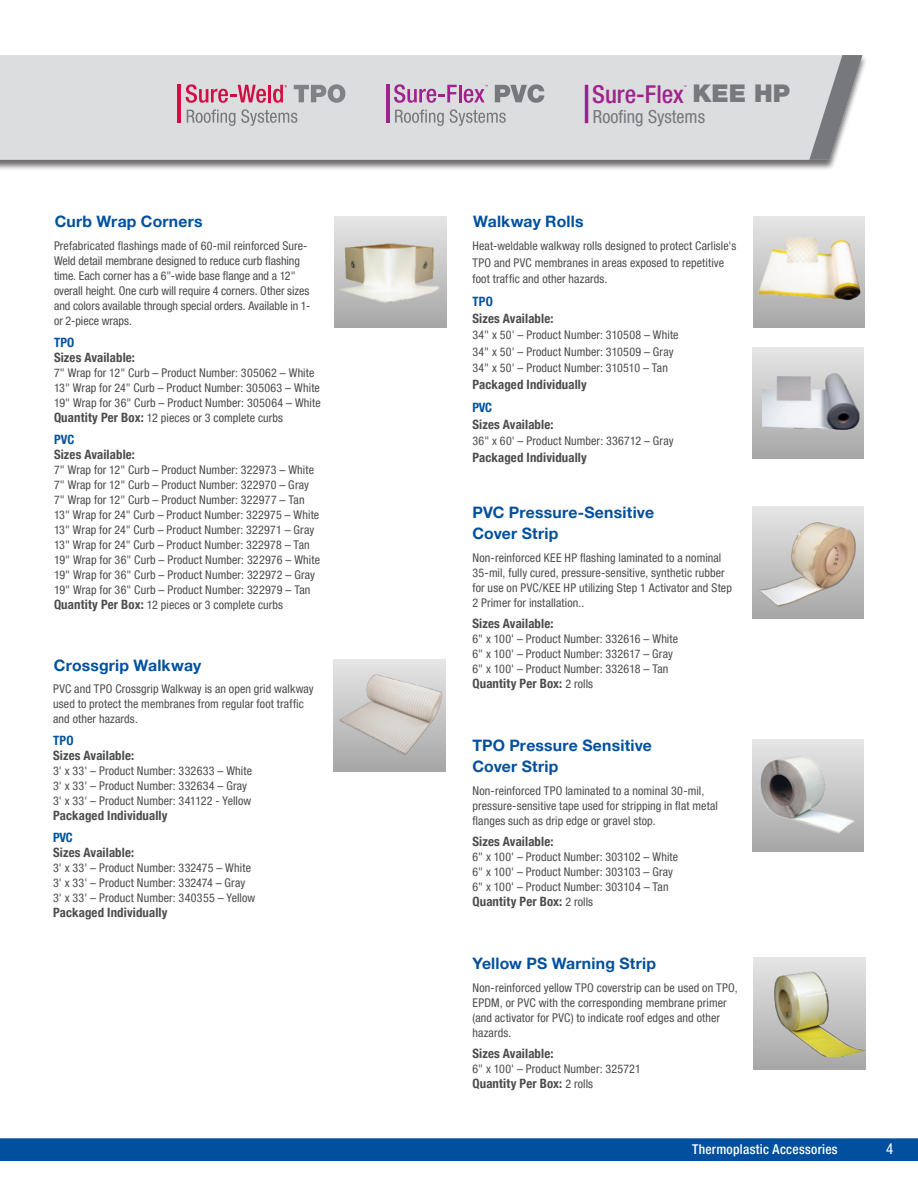
<style>
.page{position:relative;width:918px;height:1188px;background:#fff}
.page>*{position:absolute;margin:0;border:0;box-sizing:border-box;transform-origin:0 0}
.t1{font:500 condensed 24.75px "Helvetica Neue";color:#9f238c}
.t2{font:condensed 18.15px "Helvetica Neue";color:#76787b}
.t3{font:700 15.75px/21px "Helvetica Neue LT Pro";letter-spacing:.015em;color:#01509f}
.t4{font:condensed 15px "Helvetica Neue LT Pro";color:#fff}
.t5{font:500 condensed 13.5px "Helvetica Neue LT Pro";letter-spacing:.02em;color:#fff}
.t6{font:700 condensed 12.9px "Helvetica Neue LT Pro";letter-spacing:.01em;color:#4b4c4d}
.t7{font:700 condensed 12.9px "Helvetica Neue LT Pro";letter-spacing:.02em;color:#01539e}
.t8{font:condensed 12px/15px "Helvetica Neue LT Pro";letter-spacing:.01em;color:#4b4c4d}
.t9{font:condensed 3.6px "Helvetica Neue";color:#9f238c}
.s1{font-weight:700;font-size:12.9px}
.s2{font-weight:900;font-stretch:normal;font-size:24.6px;color:#76787b}
.s3{font-weight:400;font-size:12px}
</style>
<div class="page">
<div style="left:0;top:1138px;width:918px;height:23px;background:#01509f"></div>
<div style="left:0;top:55px;width:868px;height:116px;background:#231f20;opacity:.65"></div>
<div style="left:0;top:55px;width:809px;height:105px;background:#dcdddf"></div>
<svg style="left:809px;top:55px;width:53px;height:105px"></svg>
<svg style="left:294px;top:84px;width:51px;height:19px"></svg>
<svg style="left:186px;top:84px;width:80px;height:19px;background:#d88fa5"></svg>
<hr style="left:268px;top:85px;width:3px;height:17px;background:#d20d44">
<svg style="left:273px;top:85px;width:14px;height:18px"></svg>
<svg style="left:187px;top:110px;width:48px;height:16px"></svg>
<svg style="left:241px;top:109px;width:56px;height:17px"></svg>
<hr style="left:178px;top:85px;width:3px;height:38px;background:#d20d44">
<svg style="left:495px;top:84px;width:49px;height:19px"></svg>
<svg style="left:394px;top:84px;width:94px;height:19px;background:#c79dc2"></svg>
<svg style="left:395px;top:110px;width:49px;height:16px"></svg>
<svg style="left:450px;top:109px;width:56px;height:17px"></svg>
<hr style="left:386px;top:85px;width:3px;height:38px;background:#9f238c">
<hr style="left:585px;top:85px;width:3px;height:38px;background:#9f238c">
<svg style="left:753px;top:506px;width:111px;height:112px;background:#c8c8c8"></svg>
<img style="left:753px;top:514px;width:111px;height:97px">
<div style="left:753px;top:740px;width:111px;height:111px;background:linear-gradient(to bottom,#e6e6e5,#a7a7a7)"></div>
<img style="left:759px;top:755px;width:99px;height:80px">
<svg style="left:754px;top:957px;width:111px;height:112px;background:#c7c7c7"></svg>
<img style="left:754px;top:970px;width:111px;height:87px">
<svg style="left:335px;top:216px;width:111px;height:112px;background:#c1c1c1"></svg>
<img style="left:334px;top:229px;width:113px;height:79px">
<svg style="left:334px;top:659px;width:111px;height:112px;background:#c6c6c6"></svg>
<img style="left:333px;top:672px;width:113px;height:86px">
<svg style="left:753px;top:216px;width:112px;height:112px;background:#c6c6c6"></svg>
<img style="left:753px;top:233px;width:112px;height:78px">
<div style="left:752px;top:347px;width:112px;height:112px;background:linear-gradient(to bottom,#e6e6e6,#a7a7a7)"></div>
<img style="left:762px;top:368px;width:102px;height:71px">
<p class="t3" style="left:55px;top:211px;width:150px">Curb Wrap Corners</p>
<p class="t8" style="left:54px;top:238px;width:258px">Prefabricated flashings made of 60-mil reinforced Sure-Weld detail membrane designed to reduce curb flashing time. Each corner has a 6"-wide base flange and a 12" overall height. One curb will require 4 corners. Other sizes and colors available through special orders. Available in 1- or 2-piece wraps.</p>
<p class="t7" style="left:54px;top:335px;width:22px">TPO</p>
<p class="t6" style="left:54px;top:350px;width:83px">Sizes Available:</p>
<p class="t8" style="left:54px;top:365px;width:262px">7" Wrap for 12" Curb – Product Number: 305062 – White</p>
<p class="t8" style="left:54px;top:380px;width:267px">13" Wrap for 24" Curb – Product Number: 305063 – White</p>
<p class="t8" style="left:54px;top:395px;width:268px">19" Wrap for 36" Curb – Product Number: 305064 – White</p>
<p class="t8" style="left:54px;top:410px;width:231px"><span class="s1">Quantity Per Box:</span> 12 pieces or 3 complete curbs</p>
<p class="t7" style="left:54px;top:431px;width:22px">PVC</p>
<p class="t6" style="left:54px;top:446px;width:83px">Sizes Available:</p>
<p class="t8" style="left:54px;top:462px;width:262px">7" Wrap for 12" Curb – Product Number: 322973 – White</p>
<p class="t8" style="left:54px;top:477px;width:256px">7" Wrap for 12" Curb – Product Number: 322970 – Gray</p>
<p class="t8" style="left:54px;top:492px;width:252px">7" Wrap for 12" Curb – Product Number: 322977 – Tan</p>
<p class="t8" style="left:54px;top:507px;width:267px">13" Wrap for 24" Curb – Product Number: 322975 – White</p>
<p class="t8" style="left:54px;top:522px;width:262px">13" Wrap for 24" Curb – Product Number: 322971 – Gray</p>
<p class="t8" style="left:54px;top:537px;width:257px">13" Wrap for 24" Curb – Product Number: 322978 – Tan</p>
<p class="t8" style="left:54px;top:552px;width:268px">19" Wrap for 36" Curb – Product Number: 322976 – White</p>
<p class="t8" style="left:54px;top:567px;width:263px">19" Wrap for 36" Curb – Product Number: 322972 – Gray</p>
<p class="t8" style="left:54px;top:582px;width:258px">19" Wrap for 36" Curb – Product Number: 322979 – Tan</p>
<p class="t8" style="left:54px;top:597px;width:231px"><span class="s1">Quantity Per Box:</span> 12 pieces or 3 complete curbs</p>
<p class="t3" style="left:54px;top:654px;width:149px">Crossgrip Walkway</p>
<p class="t8" style="left:53px;top:682px;width:262px">PVC and TPO Crossgrip Walkway is an open grid walkway used to protect the membranes from regular foot traffic and other hazards.</p>
<p class="t7" style="left:53px;top:733px;width:22px">TPO</p>
<p class="t6" style="left:53px;top:748px;width:83px">Sizes Available:</p>
<p class="t8" style="left:53px;top:763px;width:200px">3' x 33' – Product Number: 332633 – White</p>
<p class="t8" style="left:53px;top:778px;width:200px">3' x 33' – Product Number: 332634 – Gray<br>3' x 33' – Product Number: 341122 - Yellow</p>
<p class="t6" style="left:53px;top:808px;width:116px">Packaged Individually</p>
<p class="t7" style="left:53px;top:830px;width:21px">PVC</p>
<p class="t6" style="left:53px;top:845px;width:83px">Sizes Available:</p>
<p class="t8" style="left:53px;top:860px;width:199px">3' x 33' – Product Number: 332475 – White</p>
<p class="t8" style="left:53px;top:875px;width:194px">3' x 33' – Product Number: 332474 – Gray</p>
<p class="t8" style="left:53px;top:890px;width:204px">3' x 33' – Product Number: 340355 – Yellow</p>
<p class="t6" style="left:53px;top:905px;width:116px">Packaged Individually</p>
<p class="t1" style="left:592px;top:79px;width:199px">Sure-Flex <span class="s2">KEE HP</span></p>
<p class="t9" style="left:684px;top:84px;width:5px">™</p>
<p class="t2" style="left:593px;top:106px;width:114px">Roofing Systems</p>
<p class="t3" style="left:473px;top:211px;width:112px">Walkway Rolls</p>
<p class="t8" style="left:472px;top:238px;width:265px;line-height:16.5px">Heat-weldable walkway rolls designed to protect Carlisle's<br>TPO and PVC membranes in areas exposed to repetitive foot traffic and other hazards.</p>
<p class="t7" style="left:472px;top:294px;width:22px">TPO</p>
<p class="t6" style="left:472px;top:311px;width:83px">Sizes Available:</p>
<p class="t8" style="left:472px;top:328px;width:208px">34" x 50' – Product Number: 310508 – White</p>
<p class="t8" style="left:472px;top:344px;width:203px">34" x 50' – Product Number: 310509 – Gray</p>
<p class="t8" style="left:472px;top:361px;width:197px">34" x 50' – Product Number: 310510 – Tan</p>
<p class="t6" style="left:472px;top:377px;width:116px">Packaged Individually</p>
<p class="t7" style="left:472px;top:400px;width:21px">PVC</p>
<p class="t6" style="left:472px;top:416px;width:83px">Sizes Available:</p>
<p class="t8" style="left:472px;top:433px;width:203px">36" x 60' – Product Number: 336712 – Gray</p>
<p class="t6" style="left:472px;top:449px;width:116px">Packaged Individually</p>
<p class="t3" style="left:472px;top:501px;width:183px">PVC Pressure-Sensitive<br>Cover Strip</p>
<p class="t8" style="left:472px;top:550px;width:261px">Non-reinforced KEE HP flashing laminated to a nominal 35-mil, fully cured, pressure-sensitive, synthetic rubber for use on PVC/KEE HP utilizing Step 1 Activator and Step 2 Primer for installation..</p>
<p class="t6" style="left:472px;top:616px;width:83px">Sizes Available:</p>
<p class="t8" style="left:472px;top:631px;width:207px">6" x 100' – Product Number: 332616 – White</p>
<p class="t8" style="left:472px;top:646px;width:202px">6" x 100' – Product Number: 332617 – Gray</p>
<p class="t8" style="left:472px;top:661px;width:197px">6" x 100' – Product Number: 332618 – Tan</p>
<p class="t6" style="left:472px;top:676px;width:122px">Quantity Per Box: <span class="s3">2 rolls</span></p>
<p class="t3" style="left:472px;top:734px;width:181px">TPO Pressure Sensitive<br>Cover Strip</p>
<p class="t8" style="left:472px;top:783px;width:247px">Non-reinforced TPO laminated to a nominal 30-mil, pressure-sensitive tape used for stripping in flat metal flanges such as drip edge or gravel stop.</p>
<p class="t6" style="left:472px;top:834px;width:83px">Sizes Available:</p>
<p class="t8" style="left:472px;top:850px;width:207px">6" x 100' – Product Number: 303102 – White</p>
<p class="t8" style="left:472px;top:865px;width:202px">6" x 100' – Product Number: 303103 – Gray</p>
<p class="t8" style="left:472px;top:880px;width:198px">6" x 100' – Product Number: 303104 – Tan</p>
<p class="t6" style="left:472px;top:894px;width:122px">Quantity Per Box: <span class="s3">2 rolls</span></p>
<p class="t3" style="left:472px;top:952px;width:185px">Yellow PS Warning Strip</p>
<p class="t8" style="left:472px;top:980px;width:267px">Non-reinforced yellow TPO coverstrip can be used on TPO, EPDM, or PVC with the corresponding membrane primer (and activator for PVC) to indicate roof edges and other hazards.</p>
<p class="t6" style="left:472px;top:1046px;width:83px">Sizes Available:</p>
<p class="t8" style="left:472px;top:1061px;width:170px">6" x 100' – Product Number: 325721</p>
<p class="t6" style="left:472px;top:1076px;width:122px">Quantity Per Box: <span class="s3">2 rolls</span></p>
<p class="t5" style="left:692px;top:1141px;width:147px">Thermoplastic Accessories</p>
<p class="t4" style="left:886px;top:1140px;width:9px">4</p>
</div>
